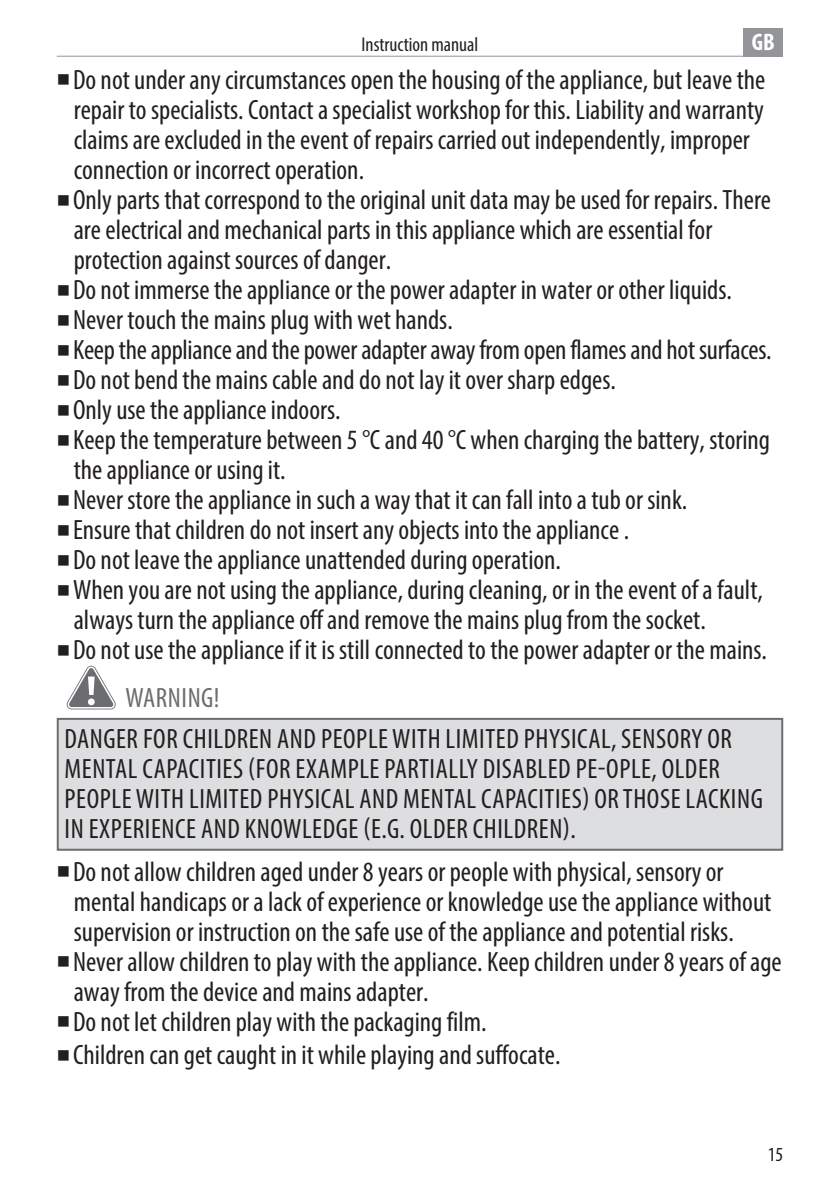
<style>
.page{position:relative;width:840px;height:1191px;background:#fff}
.page>*{position:absolute;margin:0;border:0;box-sizing:border-box;transform-origin:0 0}
.t1{font:condensed 28px/30px "Myriad Pro";color:#231f20}
.t2{font:condensed 28px/30px "Myriad Pro";letter-spacing:.02em;color:#231f20}
.t3{font:condensed 28px "Myriad Pro";letter-spacing:.02em;color:#6c6d70}
.t4{font:700 condensed 24px "Myriad Pro";color:#fff}
.t5{font:condensed 20px "Myriad Pro";color:#231f20}
</style>
<div class="page">
<hr style="left:57px;top:56px;width:724px;height:1px;background:#939598">
<div style="left:743px;top:28px;width:39px;height:29px;background:#939598"></div>
<svg style="left:70px;top:709px;width:43px;height:1px"></svg>
<svg style="left:66px;top:665px;width:50px;height:44px"></svg>
<div style="left:57px;top:718px;width:725px;height:132px;background:#dddee0;border:2px solid #6c6d70"></div>
<p class="t5" style="left:361px;top:32px;width:118px">Instruction manual</p>
<p class="t4" style="left:751px;top:27px;width:24px">GB</p>
<p class="t1" style="left:73px;top:64px;width:699px">Do not under any circumstances open the housing of the appliance, but leave the repair to specialists. Contact a specialist workshop for this. Liability and warranty claims are excluded in the event of repairs carried out independently, improper connection or incorrect operation.<br>Only parts that correspond to the original unit data may be used for repairs. There are electrical and mechanical parts in this appliance which are essential for protection against sources of danger.<br>Do not immerse the appliance or the power adapter in water or other liquids.<br>Never touch the mains plug with wet hands.<br>Keep the appliance and the power adapter away from open flames and hot surfaces.<br>Do not bend the mains cable and do not lay it over sharp edges.<br>Only use the appliance indoors.<br>Keep the temperature between 5 °C and 40 °C when charging the battery, storing the appliance or using it.<br>Never store the appliance in such a way that it can fall into a tub or sink.<br>Ensure that children do not insert any objects into the appliance .<br>Do not leave the appliance unattended during operation.<br>When you are not using the appliance, during cleaning, or in the event of a fault, always turn the appliance off and remove the mains plug from the socket.<br>Do not use the appliance if it is still connected to the power adapter or the mains.</p>
<p class="t3" style="left:125px;top:681px;width:95px">WARNING!</p>
<p class="t2" style="left:64px;top:724px;width:699px">DANGER FOR CHILDREN AND PEOPLE WITH LIMITED PHYSICAL, SENSORY OR MENTAL CAPACITIES (FOR EXAMPLE PARTIALLY DISABLED PE-OPLE, OLDER PEOPLE WITH LIMITED PHYSICAL AND MENTAL CAPACITIES) OR THOSE LACKING IN EXPERIENCE AND KNOWLEDGE (E.G. OLDER CHILDREN).</p>
<p class="t1" style="left:73px;top:856px;width:709px">Do not allow children aged under 8 years or people with physical, sensory or mental handicaps or a lack of experience or knowledge use the appliance without supervision or instruction on the safe use of the appliance and potential risks.<br>Never allow children to play with the appliance. Keep children under 8 years of age away from the device and mains adapter.<br>Do not let children play with the packaging film.</p>
<p class="t1" style="left:73px;top:1039px;width:488px">Children can get caught in it while playing and suffocate.</p>
<p class="t5" style="left:767px;top:1141px;width:17px">15</p>
</div>
